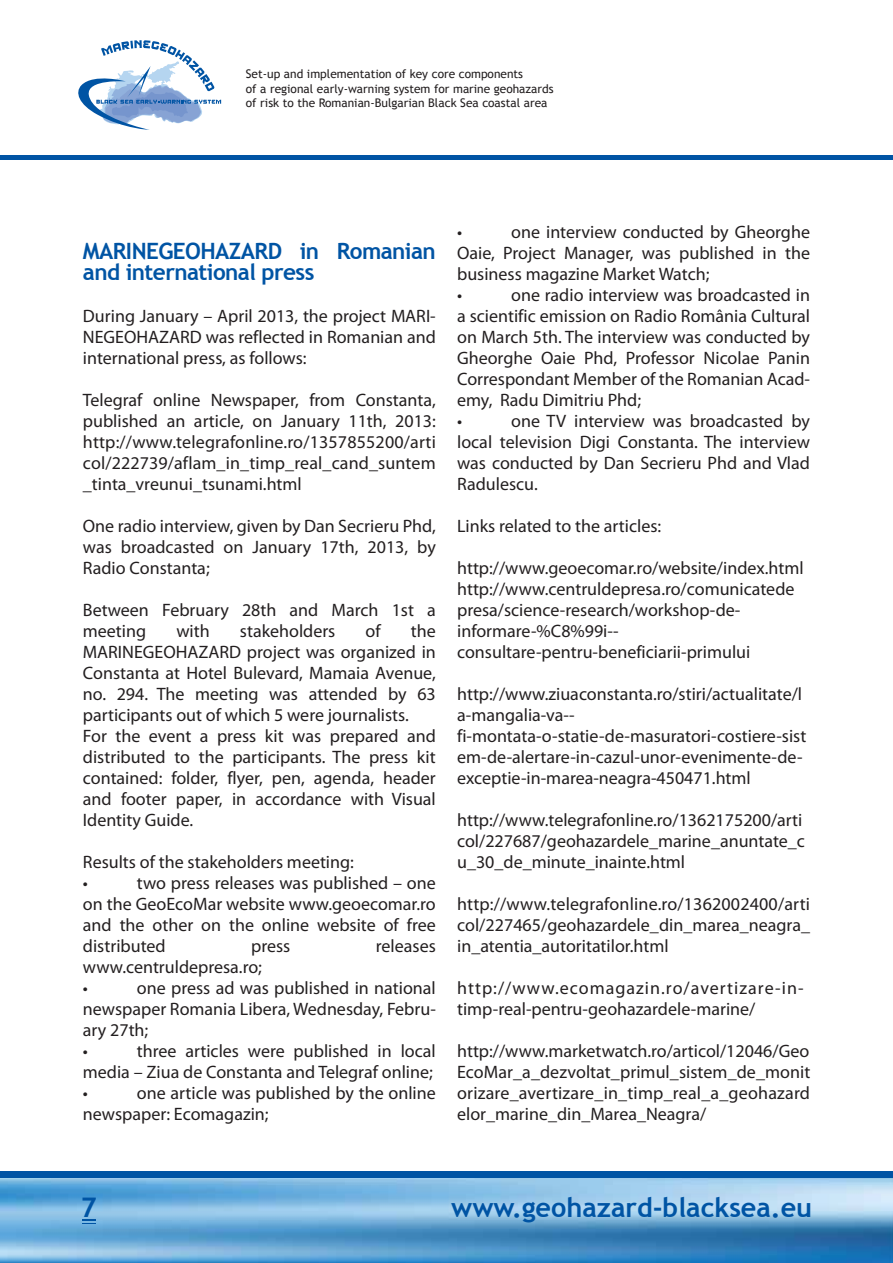
<style>
.page{position:relative;width:893px;height:1263px;background:#fff}
.page>*{position:absolute;margin:0;border:0;box-sizing:border-box;transform-origin:0 0}
.t1{font:700 27px "Trebuchet MS";color:#0054a4}
.t2{font:700 22.5px/21px "Trebuchet MS";letter-spacing:-.025em;color:#0054a4}
.t3{font:18px/21px "Myriad Pro";color:#231f20}
.t4{font:11.85px/14.2px "Trebuchet MS";color:#231f20}
</style>
<div class="page">
<img style="left:0;top:1178px;width:893px;height:85px">
<div style="left:446px;top:1171px;width:447px;height:7px;background:#0054a4"></div>
<div style="left:0;top:1171px;width:446px;height:7px;background:#0054a4"></div>
<svg style="left:83px;top:1219px;width:13px;height:5px"></svg>
<svg style="left:78px;top:40px;width:143px;height:90px"></svg>
<div style="left:446px;top:155px;width:447px;height:5px;background:#0054a4"></div>
<div style="left:0;top:155px;width:446px;height:5px;background:#0054a4"></div>
<p class="t4" style="left:246px;top:67px;width:309px">Set-up and implementation of key core components<br>of a regional early-warning system for marine geohazards of risk to the Romanian-Bulgarian Black Sea coastal area</p>
<p class="t2" style="left:83px;top:240px;width:354px">MARINEGEOHAZARD in Romanian and international press</p>
<p class="t3" style="left:83px;top:305px;width:354px;text-align:justify">During January – April 2013, the project MARI-NEGEOHAZARD was reflected in Romanian and international press, as follows:</p>
<p class="t3" style="left:83px;top:389px;width:354px;text-align:justify">Telegraf online Newspaper, from Constanta, published an article, on January 11th, 2013: http://www.telegrafonline.ro/1357855200/arti col/222739/aflam_in_timp_real_cand_suntem _tinta_vreunui_tsunami.html</p>
<p class="t3" style="left:83px;top:515px;width:354px;text-align:justify">One radio interview, given by Dan Secrieru Phd, was broadcasted on January 17th, 2013, by Radio Constanta;</p>
<p class="t3" style="left:83px;top:599px;width:354px">Between February 28th and March 1st a meeting</p>
<p class="t3" style="left:176px;top:620px;width:35px">with</p>
<p class="t3" style="left:240px;top:620px;width:97px">stakeholders</p>
<p class="t3" style="left:366px;top:620px;width:17px">of</p>
<p class="t3" style="left:83px;top:620px;width:354px;text-indent:328px">the MARINEGEOHAZARD project was organized in Constanta at Hotel Bulevard, Mamaia Avenue, no. 294. The meeting was attended by 63 participants out of which 5 were journalists.<br>For the event a press kit was prepared and distributed to the participants. The press kit contained: folder, flyer, pen, agenda, header and footer paper, in accordance with Visual Identity Guide.</p>
<p class="t3" style="left:83px;top:851px;width:273px">Results of the stakeholders meeting: •</p>
<p class="t3" style="left:83px;top:872px;width:354px;text-align:justify;text-indent:54px">two press releases was published – one on the GeoEcoMar website www.geoecomar.ro and the other on the online website of free distributed</p>
<p class="t3" style="left:251px;top:935px;width:41px">press</p>
<p class="t3" style="left:376px;top:935px;width:61px">releases</p>
<p class="t3" style="left:83px;top:956px;width:181px">www.centruldepresa.ro; •</p>
<p class="t3" style="left:83px;top:977px;width:354px;text-indent:54px">one press ad was published in national newspaper Romania Libera, Wednesday, Febru&shy;ary 27th;<br>•</p>
<p class="t3" style="left:83px;top:1040px;width:354px;text-indent:54px">three articles were published in local media – Ziua de Constanta and Telegraf online; •</p>
<p class="t3" style="left:83px;top:1082px;width:354px;text-indent:54px">one article was published by the online newspaper: Ecomagazin;</p>
<p class="t3" style="left:457px;top:221px;width:354px;text-indent:54px">one interview conducted by Gheorghe<br>Oaie, Project Manager, was published in the business magazine Market Watch;<br>•</p>
<p class="t3" style="left:457px;top:221px;width:7px">•</p>
<p class="t3" style="left:457px;top:284px;width:354px;text-indent:54px">one radio interview was broadcasted in a scientific emission on Radio România Cultural on March 5th. The interview was conducted by Gheorghe Oaie Phd, Professor Nicolae Panin Correspondant Member of the Romanian Acad&shy;emy, Radu Dimitriu Phd;<br>•</p>
<p class="t3" style="left:457px;top:410px;width:354px;text-align:justify;text-indent:54px">one TV interview was broadcasted by local television Digi Constanta. The interview was conducted by Dan Secrieru Phd and Vlad Radulescu.</p>
<p class="t3" style="left:457px;top:515px;width:206px">Links related to the articles:</p>
<p class="t3" style="left:457px;top:557px;width:348px">http://www.geoecomar.ro/website/index.html http://www.centruldepresa.ro/comunicatede presa/science-research/workshop-de&shy;informare-%C8%99i-- consultare-pentru-beneficiarii-primului</p>
<p class="t3" style="left:457px;top:683px;width:351px">http://www.ziuaconstanta.ro/stiri/actualitate/l a-mangalia-va-- fi-montata-o-statie-de-masuratori-costiere-sist em-de-alertare-in-cazul-unor-evenimente-de&shy;exceptie-in-marea-neagra-450471.html</p>
<p class="t3" style="left:457px;top:809px;width:349px">http://www.telegrafonline.ro/1362175200/arti col/227687/geohazardele_marine_anuntate_c u_30_de_minute_inainte.html</p>
<p class="t3" style="left:457px;top:893px;width:354px;text-align:justify">http://www.telegrafonline.ro/1362002400/arti col/227465/geohazardele_din_marea_neagra_ in_atentia_autoritatilor.html</p>
<p class="t3" style="left:457px;top:977px;width:348px">http://www.ecomagazin.ro/avertizare-in&shy;timp-real-pentru-geohazardele-marine/</p>
<p class="t3" style="left:457px;top:1040px;width:355px;text-align:justify">http://www.marketwatch.ro/articol/12046/Geo EcoMar_a_dezvoltat_primul_sistem_de_monit orizare_avertizare_in_timp_real_a_geohazard elor_marine_din_Marea_Neagra/</p>
<h1 class="t1" style="left:81px;top:1191px;width:17px">7</h1>
<h1 class="t1" style="left:451px;top:1191px;width:362px">www.geohazard-blacksea.eu</h1>
</div>
